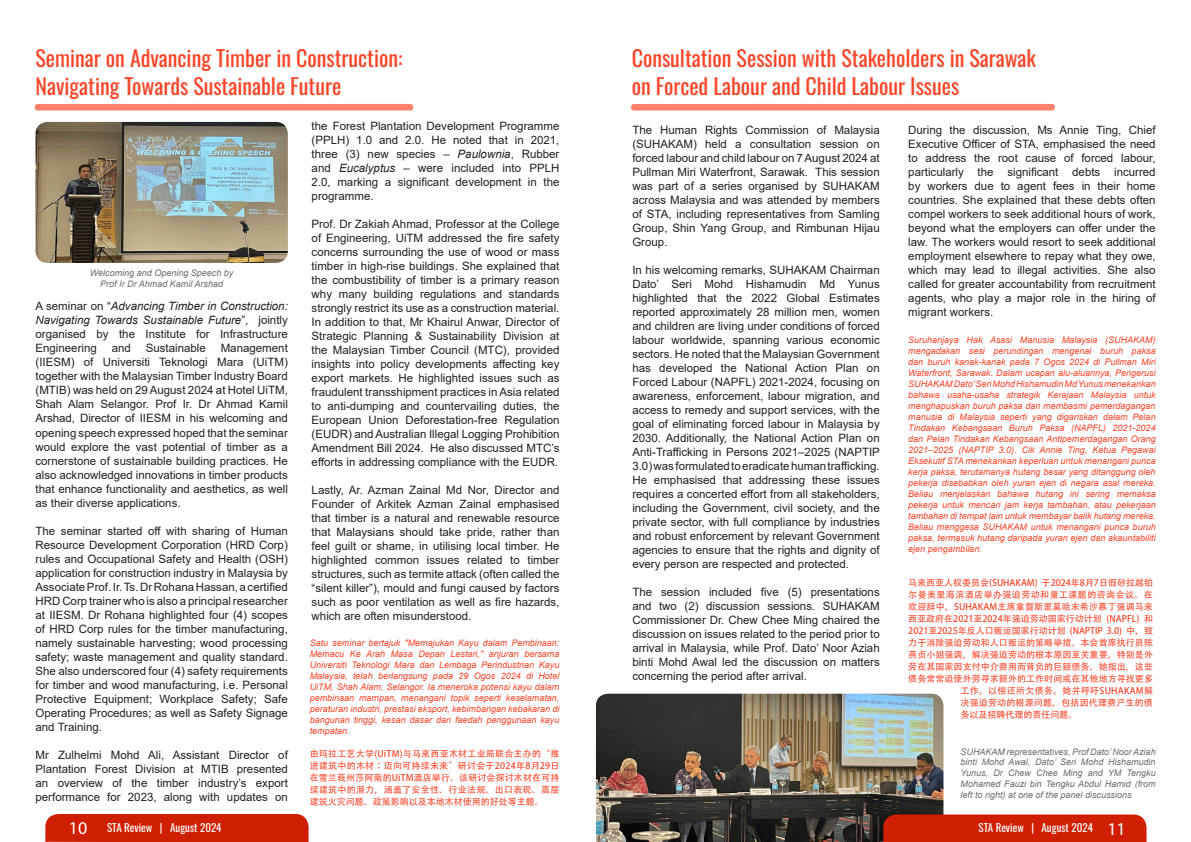
<style>
.page{position:relative;width:1191px;height:842px;background:#fff}
.page>*{position:absolute;margin:0;border:0;box-sizing:border-box;transform-origin:0 0}
.t1{font:22px "Oswald";color:#fa452a}
.t2{font:11.5px/14px "Arial";color:#231f20;text-align:justify}
.t3{font:11px "Oswald";color:#fff}
.t4{font:italic 9px/11px "Arial";color:#fa452a;text-align:justify}
.t5{font:9px/12px "Adobe Heiti Std";letter-spacing:.005em;color:#fa452a;text-align:justify}
.t6{font:italic 9px/10.8px "Arial";color:#6c6d70;text-align:center}
.t7{font:9px "Adobe Heiti Std";letter-spacing:.045em;color:#fa452a}
.t8{font:9px "Adobe Heiti Std";letter-spacing:.03em;color:#fa452a}
.s1{font-style:italic}
.s2{font-family:"Myriad Pro";font-size:18px}
</style>
<div class="page">
<div style="left:35px;top:104px;width:378px;height:7px;background:#ff816b;border-radius:3px"></div>
<img style="left:36px;top:122px;width:252px;height:141px">
<div style="left:631px;top:104px;width:423px;height:7px;background:#ff816b;border-radius:3px"></div>
<img style="left:596px;top:694px;width:347px;height:148px">
<div style="left:45px;top:814px;width:263px;height:28px;background:#d01e00"></div>
<div style="left:883px;top:814px;width:263px;height:28px;background:#d01e00"></div>
<p class="t1" style="left:36px;top:39px;width:368px">Seminar on Advancing Timber in Construction:</p>
<p class="t1" style="left:36px;top:67px;width:307px">Navigating Towards Sustainable Future</p>
<p class="t6" style="left:90px;top:268px;width:145px">Welcoming and Opening Speech by<br>Prof Ir Dr Ahmad Kamil Arshad</p>
<p class="t2" style="left:36px;top:299px;width:254px">A seminar on “<span class="s1">Advancing Timber in Construction:<br>Navigating Towards Sustainable Future</span>”, jointly organised by the Institute for Infrastructure Engineering</p>
<p class="t2" style="left:112px;top:341px;width:21px">and</p>
<p class="t2" style="left:146px;top:341px;width:62px">Sustainable</p>
<p class="t2" style="left:36px;top:341px;width:254px;text-indent:185px">Management (IIESM) of Universiti Teknologi Mara (UiTM) together with the Malaysian Timber Industry Board (MTIB) was held on 29 August 2024 at Hotel UiTM, Shah Alam Selangor. Prof Ir. Dr Ahmad Kamil Arshad, Director of IIESM in his welcoming and opening speech expressed hoped that the seminar would explore the vast potential of timber as a cornerstone of sustainable building practices. He also acknowledged innovations in timber products that enhance functionality and aesthetics, as well as their diverse applications.</p>
<p class="t2" style="left:36px;top:523px;width:254px">The seminar started off with sharing of Human Resource Development Corporation (HRD Corp) rules and Occupational Safety and Health (OSH) application for construction industry in Malaysia by Associate Prof. Ir. Ts. Dr Rohana Hassan, a certified HRD Corp trainer who is also a principal researcher at IIESM. Dr Rohana highlighted four (4) scopes of HRD Corp rules for the timber manufacturing, namely sustainable harvesting; wood processing safety; waste management and quality standard.<br>She also underscored four (4) safety requirements for timber and wood manufacturing, i.e. Personal Protective Equipment; Workplace Safety; Safe Operating Procedures; as well as Safety Signage and Training.</p>
<p class="t2" style="left:36px;top:747px;width:254px">Mr Zulhelmi Mohd Ali, Assistant Director of Plantation Forest Division at MTIB presented an overview of the timber industry’s export performance for 2023, along with updates on</p>
<p class="t2" style="left:312px;top:119px;width:249px">the Forest Plantation Development Programme (PPLH) 1.0 and 2.0. He noted that in 2021, three (3) new species – <span class="s1">Paulownia</span>, Rubber and <span class="s1">Eucalyptus</span> – were included into PPLH 2.0, marking a significant development in the programme.</p>
<p class="t2" style="left:312px;top:217px;width:249px">Prof. Dr Zakiah Ahmad, Professor at the College of Engineering, UiTM addressed the fire safety concerns surrounding the use of wood or mass timber in high-rise buildings. She explained that the combustibility of timber is a primary reason why many building regulations and standards strongly restrict its use as a construction material.<br>In addition to that, Mr Khairul Anwar, Director of Strategic Planning &amp; Sustainability Division at the Malaysian Timber Council (MTC), provided insights into policy developments affecting key export markets. He highlighted issues such as fraudulent transshipment practices in Asia related to anti-dumping and countervailing duties, the European Union Deforestation-free Regulation (EUDR) and Australian Illegal Logging Prohibition Amendment Bill 2024. He also discussed MTC’s efforts in addressing compliance with the EUDR.</p>
<p class="t2" style="left:312px;top:483px;width:249px">Lastly, Ar. Azman Zainal Md Nor, Director and Founder of Arkitek Azman Zainal emphasised that timber is a natural and renewable resource that Malaysians should take pride, rather than feel guilt or shame, in utilising local timber. He highlighted common issues related to timber structures, such as termite attack (often called the “silent killer”), mould and fungi caused by factors such as poor ventilation as well as fire hazards, which are often misunderstood.</p>
<p class="t4" style="left:310px;top:638px;width:251px">Satu seminar bertajuk "Memajukan Kayu dalam Pembinaan:<br>Memacu Ke Arah Masa Depan Lestari," anjuran bersama Universiti Teknologi Mara dan Lembaga Perindustrian Kayu Malaysia, telah berlangsung pada 29 Ogos 2024 di Hotel UiTM, Shah Alam, Selangor. Ia meneroka potensi kayu dalam pembinaan mampan, menangani topik seperti keselamatan, peraturan industri, prestasi eksport, kebimbangan kebakaran di bangunan tinggi, kesan dasar dan faedah penggunaan kayu tempatan.</p>
<p class="t5" style="left:310px;top:747px;width:251px">由玛拉工艺大学(UiTM)与马来西亚木材工业局联合主办的“推进建筑中的木材：迈向可持续未来”研讨会于2024年8月29日在雪兰莪州莎阿南的UiTM酒店举行。该研讨会探讨木材在可持续建筑中的潜力，涵盖了安全性、行业法规、出口表现、高层建筑火灾问题、政策影响以及本地木材使用的好处等主题。</p>
<p class="t1" style="left:631px;top:39px;width:406px">Consultation Session with Stakeholders in Sarawak</p>
<p class="t1" style="left:631px;top:67px;width:329px">on Forced Labour and Child Labour Issues</p>
<p class="t2" style="left:632px;top:123px;width:249px">The Human Rights Commission of Malaysia (SUHAKAM) held a consultation session on forced labour and child labour on 7 August 2024 at Pullman Miri Waterfront, Sarawak. This session was part of a series organised by SUHAKAM across Malaysia and was attended by members of STA, including representatives from Samling Group, Shin Yang Group, and Rimbunan Hijau Group.</p>
<p class="t2" style="left:632px;top:263px;width:249px">In his welcoming remarks, SUHAKAM Chairman Dato’ Seri Mohd Hishamudin Md Yunus highlighted that the 2022 Global Estimates reported approximately 28 million men, women and children are living under conditions of forced labour worldwide, spanning various economic sectors. He noted that the Malaysian Government has developed the National Action Plan on Forced Labour (NAPFL) 2021-2024, focusing on awareness, enforcement, labour migration, and access to remedy and support services, with the goal of eliminating forced labour in Malaysia by 2030. Additionally, the National Action Plan on Anti-Trafficking in Persons 2021–2025 (NAPTIP 3.0) was formulated to eradicate human trafficking.<br>He emphasised that addressing these issues requires a concerted effort from all stakeholders, including the Government, civil society, and the private sector, with full compliance by industries and robust enforcement by relevant Government agencies to ensure that the rights and dignity of every person are respected and protected.</p>
<p class="t2" style="left:632px;top:585px;width:249px">The session included five (5) presentations and two (2) discussion sessions. SUHAKAM Commissioner Dr. Chew Chee Ming chaired the discussion on issues related to the period prior to arrival in Malaysia, while Prof. Dato’ Noor Aziah binti Mohd Awal led the discussion on matters concerning the period after arrival.</p>
<p class="t2" style="left:908px;top:123px;width:249px">During the discussion, Ms Annie Ting, Chief Executive Officer of STA, emphasised the need to address the root cause of forced labour, particularly the significant debts incurred by workers due to agent fees in their home countries. She explained that these debts often compel workers to seek additional hours of work, beyond what the employers can offer under the law. The workers would resort to seek additional employment elsewhere to repay what they owe, which may lead to illegal activities. She also called for greater accountability from recruitment agents, who play a major role in the hiring of migrant workers.</p>
<p class="t4" style="left:908px;top:334px;width:249px">Suruhanjaya Hak Asasi Manusia Malaysia (SUHAKAM) mengadakan sesi perundingan mengenai buruh paksa dan buruh kanak-kanak pada 7 Ogos 2024 di Pullman Miri Waterfront, Sarawak. Dalam ucapan alu-aluannya, Pengerusi SUHAKAM Dato' Seri Mohd Hishamudin Md Yunus menekankan bahawa usaha-usaha strategik Kerajaan Malaysia untuk menghapuskan buruh paksa dan membasmi pemerdagangan manusia di Malaysia seperti yang digariskan dalam Pelan Tindakan Kebangsaan Buruh Paksa (NAPFL) 2021-2024 dan Pelan Tindakan Kebangsaan Antipemerdagangan Orang 2021–2025 (NAPTIP 3.0). Cik Annie Ting, Ketua Pegawai Eksekutif STA menekankan keperluan untuk menangani punca kerja paksa, terutamanya hutang besar yang ditanggung oleh pekerja disebabkan oleh yuran ejen di negara asal mereka.<br>Beliau menjelaskan bahawa hutang ini sering memaksa pekerja untuk mencari jam kerja tambahan, atau pekerjaan tambahan di tempat lain untuk membayar balik hutang mereka.<br>Beliau menggesa SUHAKAM untuk menangani punca buruh paksa, termasuk hutang daripada yuran ejen dan akauntabiliti ejen pengambilan.</p>
<p class="t5" style="left:908px;top:576px;width:246px">马来西亚人权委员会(SUHAKAM) 于2024年8月7日假砂拉越铂</p>
<p class="t7" style="left:908px;top:589px;width:246px">尔曼美里海滨酒店举办强迫劳动和童工课题的咨询会议。在</p>
<p class="t5" style="left:908px;top:600px;width:246px">欢迎辞中，SUHAKAM主席拿督斯里莫哈末希沙慕丁强调马来</p>
<p class="t5" style="left:908px;top:612px;width:246px">西亚政府在2021至2024年强迫劳动国家行动计划 (NAPFL) 和</p>
<p class="t5" style="left:908px;top:624px;width:246px">2021至2025年反人口贩运国家行动计划 (NAPTIP 3.0) 中，致</p>
<p class="t5" style="left:908px;top:636px;width:246px">力于消除强迫劳动和人口贩运的策略举措。本会首席执行员陈</p>
<p class="t5" style="left:908px;top:648px;width:246px">燕贞小姐强调，解决强迫劳动的根本原因至关重要，特别是外</p>
<p class="t5" style="left:908px;top:660px;width:246px">劳在其国家因支付中介费用而背负的巨额债务。她指出，这些</p>
<p class="t5" style="left:908px;top:672px;width:246px">债务常常迫使外劳寻求额外的工作时间或在其他地方寻找更多</p>
<p class="t8" style="left:960px;top:685px;width:194px">工作，以偿还所欠债务。她并呼吁SUHAKAM解</p>
<p class="t5" style="left:960px;top:696px;width:194px">决强迫劳动的根源问题，包括因代理费产生的债</p>
<p class="t5" style="left:960px;top:708px;width:118px">务以及招聘代理的责任问题。</p>
<p class="t6" style="left:960px;top:746px;width:197px;text-align:justify">SUHAKAM representatives, Prof Dato’ Noor Aziah binti Mohd Awal, Dato’ Seri Mohd Hishamudin Yunus, Dr Chew Chee Ming and YM Tengku Mohamed Fauzi bin Tengku Abdul Hamid (from left to right) at one of the panel discussions</p>
<p class="t3" style="left:69px;top:817px;width:154px"><span class="s2">10</span> STA Review | August 2024</p>
<p class="t3" style="left:978px;top:818px;width:149px">STA Review | August 2024 <span class="s2">11</span></p>
</div>
